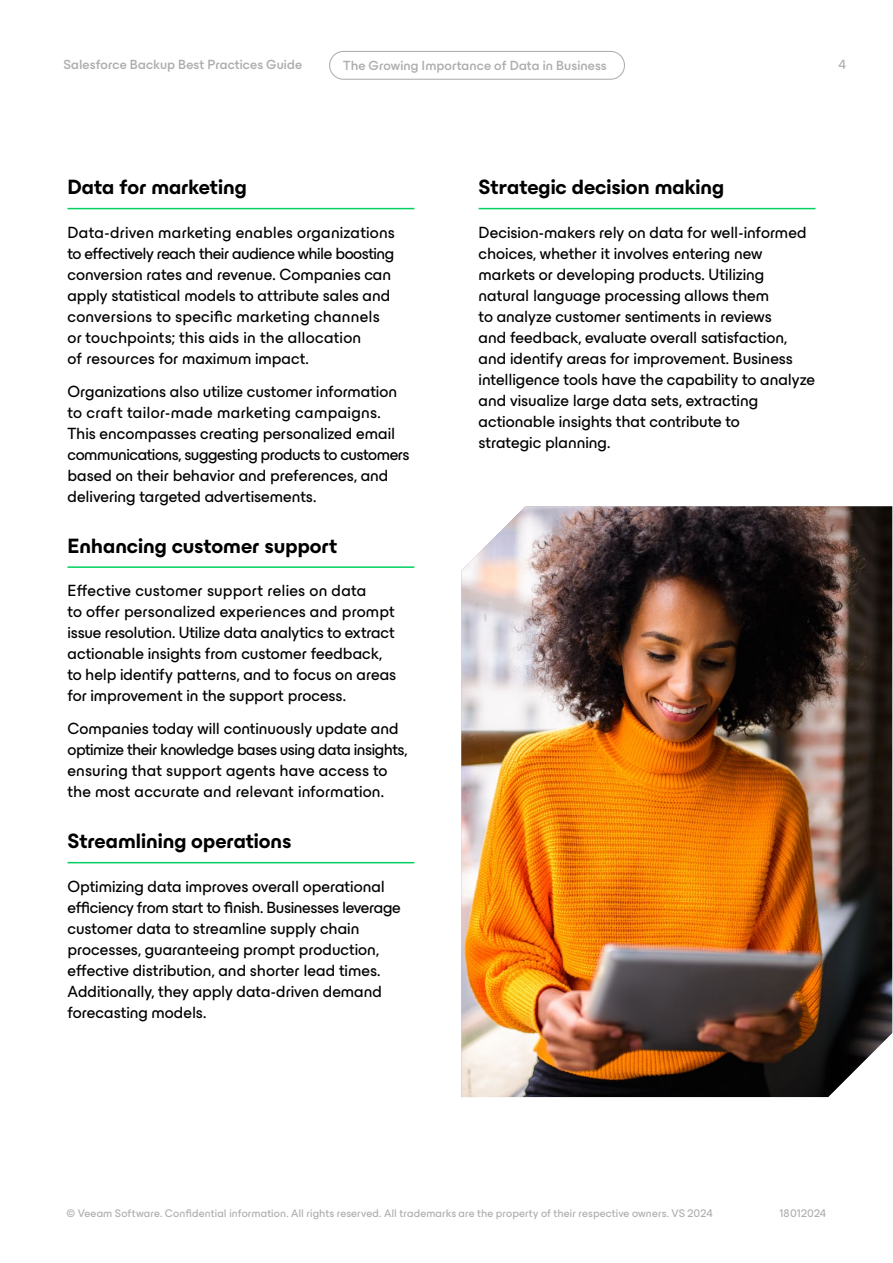
<style>
.page{position:relative;width:893px;height:1263px;background:#fff}
.page>*{position:absolute;margin:0;border:0;box-sizing:border-box;transform-origin:0 0}
.t1{font:700 21px "ES Build";letter-spacing:-.005em;color:#000}
.t2{font:700 21px "ES Build Neutral";letter-spacing:-.005em;color:#000}
.t3{font:16.5px/21px "ES Build";letter-spacing:-.005em;color:#000}
.t4{font:500 13.5px "ES Build";letter-spacing:.005em;color:#adacaf}
.t5{font:13.5px "ES Build";color:#adacaf}
.t6{font:11.25px "ES Build";letter-spacing:.01em;color:#adacaf}
.s1{font-family:"ES Build"}
</style>
<div class="page">
<hr style="left:68px;top:208px;width:346px;height:1px;background:#00d15f">
<hr style="left:68px;top:566px;width:346px;height:2px;background:#00d15f">
<hr style="left:68px;top:862px;width:346px;height:1px;background:#00d15f">
<hr style="left:479px;top:208px;width:336px;height:1px;background:#00d15f">
<img style="left:461px;top:506px;width:431px;height:591px">
<div style="left:329px;top:51px;width:296px;height:29px;border:1px solid #adacaf;border-radius:14px"></div>
<p class="t4" style="left:63px;top:54px;width:240px">Salesforce Backup Best Practices Guide</p>
<p class="t5" style="left:838px;top:54px;width:9px">4</p>
<p class="t4" style="left:343px;top:55px;width:265px">The Growing Importance of Data in Business</p>
<p class="t1" style="left:68px;top:170px;width:181px">Data for marketing</p>
<p class="t3" style="left:68px;top:220px;width:329px">Data-driven marketing enables organizations to effectively reach their audience while boosting conversion rates and revenue. Companies can apply statistical models to attribute sales and conversions to specific marketing channels or touchpoints; this aids in the allocation<br>of resources for maximum impact.</p>
<p class="t3" style="left:68px;top:379px;width:344px">Organizations also utilize customer information to craft tailor-made marketing campaigns.<br>This encompasses creating personalized email communications, suggesting products to customers based on their behavior and preferences, and delivering targeted advertisements.</p>
<p class="t1" style="left:68px;top:528px;width:271px">Enhancing customer support</p>
<p class="t3" style="left:68px;top:579px;width:330px">Effective customer support relies on data<br>to offer personalized experiences and prompt issue resolution. Utilize data analytics to extract actionable insights from customer feedback, to help identify patterns, and to focus on areas for improvement in the support process.</p>
<p class="t3" style="left:68px;top:717px;width:341px">Companies today will continuously update and optimize their knowledge bases using data insights, ensuring that support agents have access to the most accurate and relevant information.</p>
<p class="t1" style="left:68px;top:824px;width:225px">Streamlining operations</p>
<p class="t3" style="left:68px;top:874px;width:335px">Optimizing data improves overall operational efficiency from start to finish. Businesses leverage customer data to streamline supply chain processes, guaranteeing prompt production, effective distribution, and shorter lead times.<br>Additionally, they apply data-driven demand forecasting models.</p>
<p class="t2" style="left:479px;top:170px;width:247px">Strategic decision <span class="s1">making</span></p>
<p class="t3" style="left:479px;top:220px;width:338px">Decision-makers rely on data for well-informed choices, whether it involves entering new markets or developing products. Utilizing natural language processing allows them<br>to analyze customer sentiments in reviews<br>and feedback, evaluate overall satisfaction, and identify areas for improvement. Business intelligence tools have the capability to analyze and visualize large data sets, extracting actionable insights that contribute to<br>strategic planning.</p>
<p class="t6" style="left:66px;top:1205px;width:648px">© Veeam Software. Confidential information. All rights reserved. All trademarks are the property of their respective owners. VS 2024</p>
<p class="t6" style="left:779px;top:1204px;width:48px">18012024</p>
</div>
